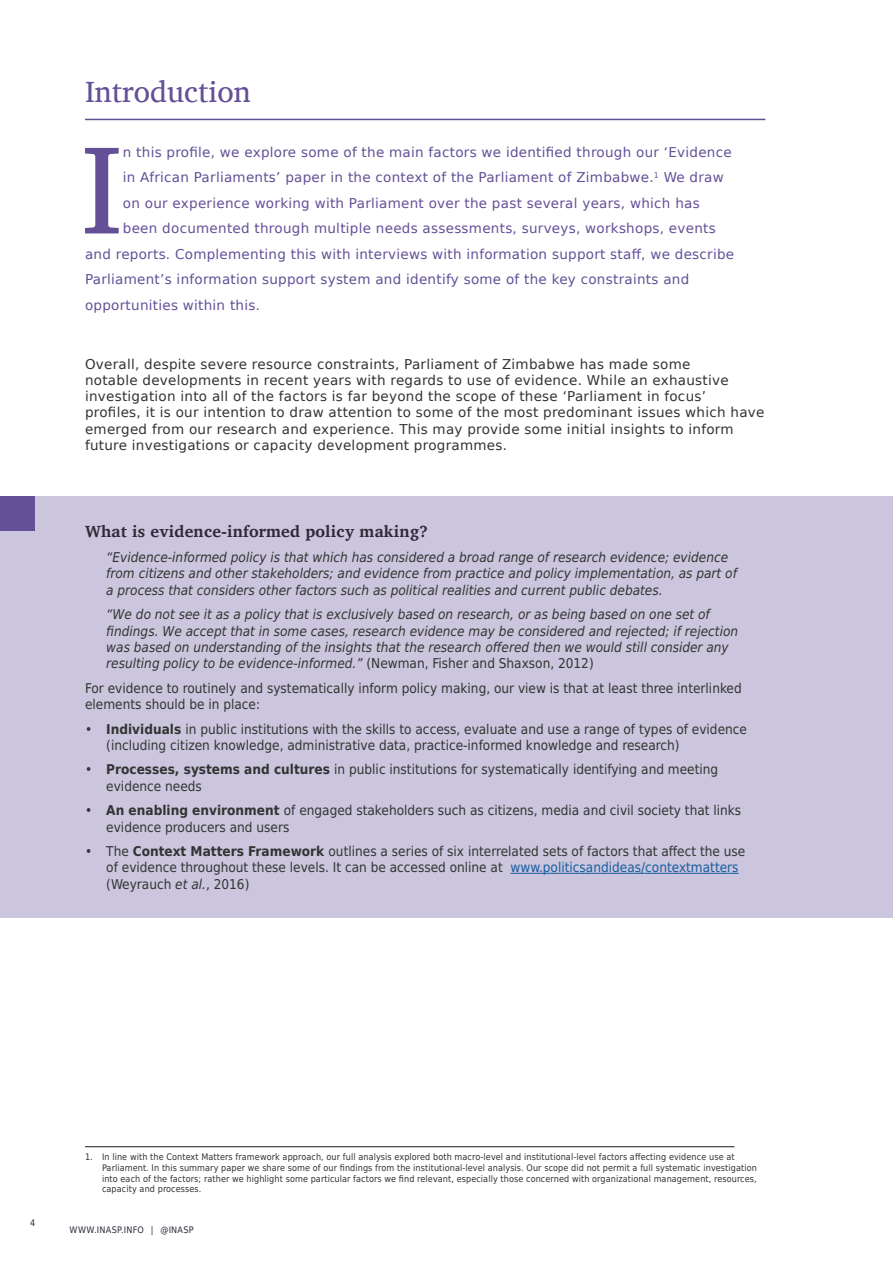
<style>
.page{position:relative;width:893px;height:1263px;background:#fff}
.page>*{position:absolute;margin:0;border:0;box-sizing:border-box;transform-origin:0 0}
.t1{font:127.5px "Charis SIL";color:#635097}
.t2{font:30px "Charis SIL";color:#635097}
.t3{font:700 16.5px "Charis SIL";letter-spacing:.01em;color:#2e2a37}
.t4{font:13.5px/16.2px "DejaVu Sans Condensed";color:#323332}
.t5{font:italic 13.5px/16.2px "DejaVu Sans Condensed";color:#323332}
.t6{font:13.5px "DejaVu Sans";letter-spacing:.02em;color:#635097}
.t7{font:13.5px/16.2px "DejaVu Sans";letter-spacing:.02em;color:#323332}
.t8{font:9px/10.8px "DejaVu Sans Condensed";letter-spacing:.01em;color:#323332}
.t9{font:9px "DejaVu Sans Condensed";letter-spacing:.02em;color:#2e2a37}
.s1{font-style:normal}
.s2{font-weight:700}
.s3{color:#175d9e}
.s4{font-style:italic}
</style>
<div class="page">
<hr style="left:85px;top:119px;width:680px;height:1px;background:#635097">
<div style="left:0;top:496px;width:893px;height:422px;background:#cbc5dd"></div>
<hr style="left:510px;top:873px;width:229px;height:1px;background:#175d9e">
<div style="left:0;top:496px;width:34px;height:35px;background:#635097"></div>
<hr style="left:85px;top:1146px;width:649px;height:1px;background:#323332">
<h2 class="t2" style="left:85px;top:66px;width:167px">Introduction</h2>
<h1 class="t1" style="left:81px;top:81px;width:44px">I</h1>
<p class="t6" style="left:123px;top:144px;width:610px">n this profile, we explore some of the main factors we identified through our ‘Evidence</p>
<p class="t6" style="left:123px;top:170px;width:602px">in African Parliaments’ paper in the context of the Parliament of Zimbabwe.<sup>1</sup> We draw</p>
<p class="t6" style="left:123px;top:195px;width:578px">on our experience working with Parliament over the past several years, which has</p>
<p class="t6" style="left:123px;top:221px;width:594px">been documented through multiple needs assessments, surveys, workshops, events</p>
<p class="t6" style="left:85px;top:246px;width:651px">and reports. Complementing this with interviews with information support staff, we describe</p>
<p class="t6" style="left:85px;top:272px;width:606px">Parliament’s information support system and identify some of the key constraints and</p>
<p class="t6" style="left:85px;top:297px;width:176px">opportunities within this.</p>
<p class="t7" style="left:85px;top:356px;width:681px">Overall, despite severe resource constraints, Parliament of Zimbabwe has made some<br>notable developments in recent years with regards to use of evidence. While an exhaustive investigation into all of the factors is far beyond the scope of these ‘Parliament in focus’ profiles, it is our intention to draw attention to some of the most predominant issues which have emerged from our research and experience. This may provide some initial insights to inform future investigations or capacity development programmes.</p>
<p class="t3" style="left:85px;top:518px;width:344px">What is evidence-informed policy making?</p>
<p class="t5" style="left:106px;top:549px;width:632px">“Evidence-informed policy is that which has considered a broad range of research evidence; evidence from citizens and other stakeholders; and evidence from practice and policy implementation, as part of a process that considers other factors such as political realities and current public debates.</p>
<p class="t5" style="left:106px;top:606px;width:633px">“We do not see it as a policy that is exclusively based on research, or as being based on one set of findings. We accept that in some cases, research evidence may be considered and rejected; if rejection was based on understanding of the insights that the research offered then we would still consider any resulting policy to be evidence-informed.” <span class="s1">(Newman, Fisher and Shaxson, 2012)</span></p>
<p class="t4" style="left:85px;top:680px;width:658px">For evidence to routinely and systematically inform policy making, our view is that at least three interlinked elements should be in place:</p>
<p class="t4" style="left:106px;top:721px;width:642px;text-indent:-21px">• <span class="s2">Individuals</span> in public institutions with the skills to access, evaluate and use a range of types of evidence (including citizen knowledge, administrative data, practice-informed knowledge and research)</p>
<p class="t4" style="left:106px;top:762px;width:613px;text-indent:-21px">• <span class="s2">Processes, systems and cultures</span> in public institutions for systematically identifying and meeting evidence needs</p>
<p class="t4" style="left:106px;top:802px;width:636px;text-indent:-21px">• <span class="s2">An enabling environment</span> of engaged stakeholders such as citizens, media and civil society that links evidence producers and users</p>
<p class="t4" style="left:106px;top:843px;width:641px;text-indent:-21px">• The <span class="s2">Context Matters Framework</span> outlines a series of six interrelated sets of factors that affect the use of evidence throughout these levels. It can be accessed online at <span class="s3">www.politicsandideas/contextmatters </span>(Weyrauch <span class="s4">et al.</span>, 2016)</p>
<p class="t9" style="left:30px;top:1218px;width:7px">4</p>
<p class="t8" style="left:102px;top:1151px;width:656px;text-indent:-17px">1. In line with the Context Matters framework approach, our full analysis explored both macro-level and institutional-level factors affecting evidence use at Parliament. In this summary paper we share some of our findings from the institutional-level analysis. Our scope did not permit a full systematic investigation into each of the factors; rather we highlight some particular factors we find relevant, especially those concerned with organizational management, resources, capacity and processes.</p>
<p class="t9" style="left:70px;top:1224px;width:126px">WWW.INASP.INFO | @INASP</p>
</div>
